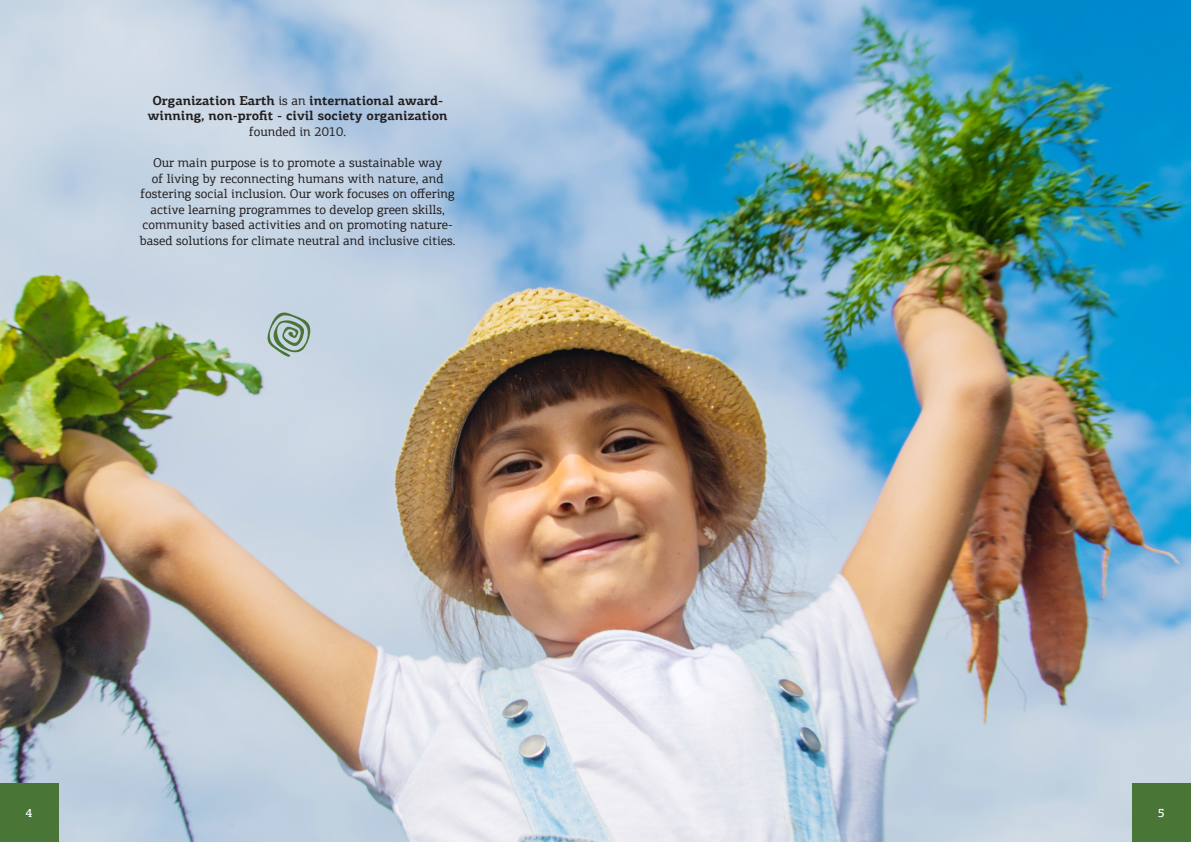
<style>
.page{position:relative;width:1191px;height:842px;background:#fff}
.page>*{position:absolute;margin:0;border:0;box-sizing:border-box;transform-origin:0 0}
.t1{font:13px/15.6px "PF Agora Slab Pro";color:#231f20;text-align:center}
.t2{font:700 13px/15.6px "PF Agora Slab Pro";color:#231f20;text-align:center}
.t3{font:500 12px "PF Agora Slab Pro";color:#fff}
.s1{font-weight:400}
</style>
<div class="page">
<img style="left:0;top:0;width:1191px;height:842px">
<svg style="left:267px;top:313px;width:43px;height:44px;background:#9cb5a8"></svg>
<div style="left:1132px;top:783px;width:58px;height:58px;background:#497636"></div>
<div style="left:0;top:783px;width:58px;height:58px;background:#497636"></div>
<p class="t2" style="left:148px;top:92px;width:301px">Organization Earth <span class="s1">is an</span> international award&shy;winning, non-profit - civil society organization <span class="s1">founded in 2010.</span></p>
<p class="t1" style="left:140px;top:155px;width:317px">Our main purpose is to promote a sustainable way<br>of living by reconnecting humans with nature, and fostering social inclusion. Our work focuses on offering active learning programmes to develop green skills, community based activities and on promoting nature&shy;based solutions for climate neutral and inclusive cities.</p>
<p class="t3" style="left:26px;top:805px;width:8px">4</p>
<p class="t3" style="left:1158px;top:805px;width:8px">5</p>
</div>
